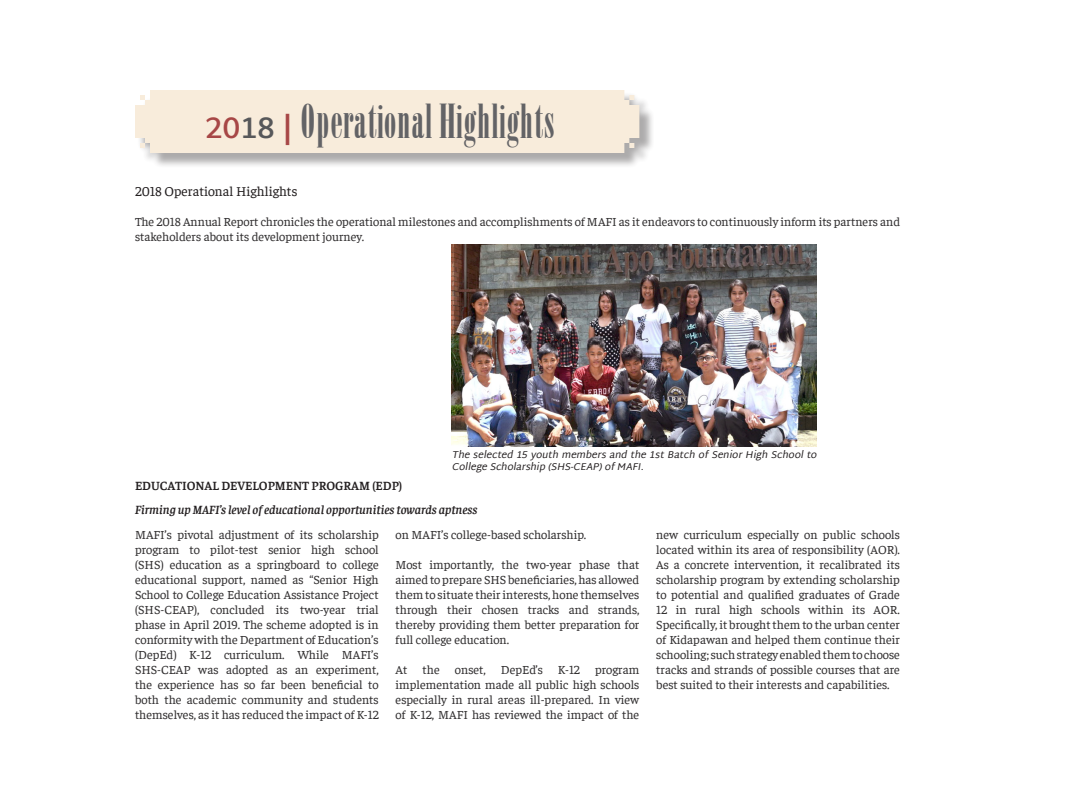
<style>
.page{position:relative;width:1080px;height:810px;background:#fff}
.page>*{position:absolute;margin:0;border:0;box-sizing:border-box;transform-origin:0 0}
.t1{font:46.88px "Bodoni Poster Cond S Si";color:#636366;scale:.8 1}
.t2{font:13.75px "Faustina";color:#231f20}
.t3{font:12.5px/15px "Faustina";color:#312f30;text-align:justify}
.t4{font:italic 600 12.5px "Faustina";color:#231f20}
.t5{font:600 12.5px "Faustina";color:#231f20}
.t6{font:italic 10px/12px "Martel Sans";color:#231f20}
.s1{font-family:"Martel Sans";font-weight:600;font-size:30px;color:#a74746}
.s2{font-family:"Martel Sans";font-weight:600;font-size:30px;color:#57585a}
</style>
<div class="page">
<img style="left:452px;top:245px;width:365px;height:201px">
<div style="left:137px;top:92px;width:518px;height:77px;background:#231f20;opacity:.75"></div>
<div style="left:135px;top:90px;width:504px;height:63px;background:#f8ecdb"></div>
<p class="t1" style="left:206px;top:94px;width:438px"><span class="s1">20</span><span class="s2">18</span> <span class="s1">|</span> Operational Highlights</p>
<p class="t2" style="left:135px;top:182px;width:164px">2018 Operational Highlights</p>
<p class="t3" style="left:135px;top:214px;width:767px">The 2018 Annual Report chronicles the operational milestones and accomplishments of MAFI as it endeavors to continuously inform its partners and stakeholders about its development journey.</p>
<p class="t6" style="left:452px;top:448px;width:369px">The selected 15 youth membersand the 1stBatch ofSeniorHigh Schoolto<br>College Scholarship (SHS-CEAP)ofMAFI.</p>
<p class="t5" style="left:135px;top:477px;width:269px">EDUCATIONAL DEVELOPMENT PROGRAM (EDP)</p>
<p class="t4" style="left:135px;top:501px;width:344px">Firming up MAFI’s level of educational opportunities towards aptness</p>
<p class="t3" style="left:396px;top:526px;width:192px">on MAFI’s college-based scholarship.</p>
<p class="t3" style="left:396px;top:556px;width:245px">Most importantly, the two-year phase that aimed to prepare SHS beneficiaries, has allowed them to situate their interests, hone themselves through their chosen tracks and strands, thereby providing them better preparation for full college education.</p>
<p class="t3" style="left:396px;top:661px;width:245px">At the onset, DepEd’s K-12 program implementation made all public high schools especially in rural areas ill-prepared. In view of K-12, MAFI has reviewed the impact of the</p>
<p class="t3" style="left:135px;top:526px;width:245px">MAFI’s pivotal adjustment of its scholarship program to pilot-test senior high school (SHS) education as a springboard to college educational support, named as “Senior High School to College Education Assistance Project (SHS-CEAP), concluded its two-year trial phase in April 2019. The scheme adopted is in conformity with the Department of Education’s (DepEd) K-12 curriculum. While MAFI’s SHS-CEAP was adopted as an experiment, the experience has so far been beneficial to both the academic community and students themselves, as it has reduced the impact of K-12</p>
<p class="t3" style="left:656px;top:526px;width:245px">new curriculum especially on public schools located within its area of responsibility (AOR).<br>As a concrete intervention, it recalibrated its scholarship program by extending scholarship to potential and qualified graduates of Grade 12 in rural high schools within its AOR.<br>Specifically, it brought them to the urban center of Kidapawan and helped them continue their schooling; such strategy enabled them to choose tracks and strands of possible courses that are best suited to their interests and capabilities.</p>
</div>
